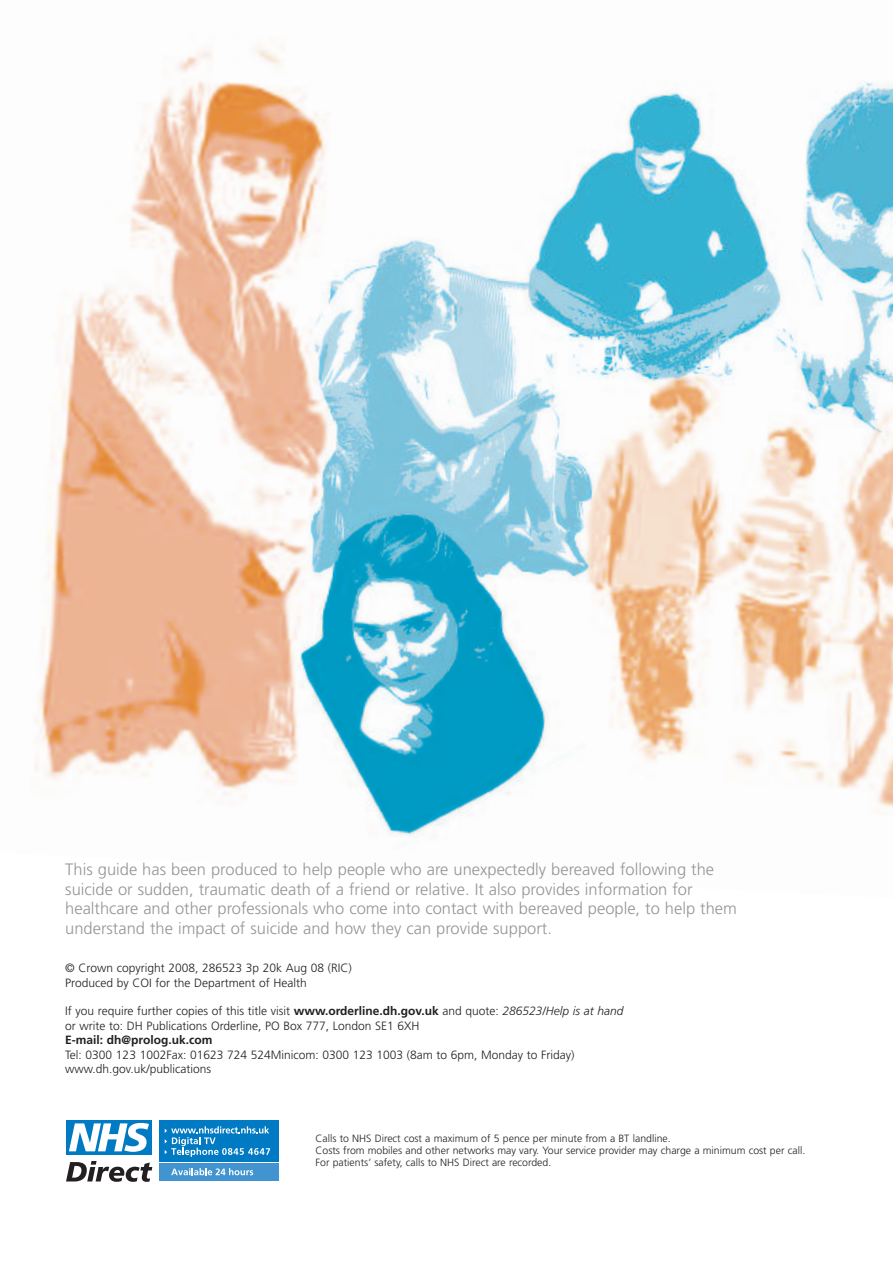
<style>
.page{position:relative;width:893px;height:1263px;background:#fff}
.page>*{position:absolute;margin:0;border:0;box-sizing:border-box;transform-origin:0 0}
.t1{font:300 16.5px/19.5px "Frutiger";color:#939598}
.t2{font:300 12px/14.4px "Frutiger";color:#231f20}
.t3{font:700 12px "Frutiger";color:#231f20}
.t4{font:300 10.5px/12px "Frutiger";color:#231f20}
.s1{font-weight:700}
.s2{font-style:italic}
</style>
<div class="page">
<img style="left:34px;top:43px;width:859px;height:795px">
<div style="left:160px;top:1120px;width:119px;height:42px;background:#007ac2"></div>
<div style="left:160px;top:1163px;width:119px;height:18px;background:#4194d0"></div>
<svg style="left:66px;top:1161px;width:86px;height:21px"></svg>
<div style="left:66px;top:1120px;width:86px;height:35px;background:#007ac2"></div>
<svg style="left:69px;top:1123px;width:80px;height:29px"></svg>
<svg style="left:171px;top:1168px;width:82px;height:7px"></svg>
<svg style="left:165px;top:1126px;width:105px;height:31px"></svg>
<p class="t1" style="left:65px;top:861px;width:673px">This guide has been produced to help people who are unexpectedly bereaved following the suicide or sudden, traumatic death of a friend or relative. It also provides information for healthcare and other professionals who come into contact with bereaved people, to help them understand the impact of suicide and how they can provide support.</p>
<p class="t2" style="left:65px;top:962px;width:288px">© Crown copyright 2008, 286523 3p 20k Aug 08 (RIC)<br>Produced by COI for the Department of Health</p>
<p class="t2" style="left:65px;top:1005px;width:560px">If you require further copies of this title visit <span class="s1">www.orderline.dh.gov.uk</span> and quote: <span class="s2">286523/Help is at hand </span>or write to: DH Publications Orderline, PO Box 777, London SE1 6XH</p>
<p class="t3" style="left:65px;top:1035px;width:149px">E-mail: dh@prolog.uk.com</p>
<p class="t2" style="left:65px;top:1048px;width:511px">Tel: 0300 123 1002Fax: 01623 724 524Minicom: 0300 123 1003 (8am to 6pm, Monday to Friday) www.dh.gov.uk/publications</p>
<p class="t4" style="left:316px;top:1133px;width:491px">Calls to NHS Direct cost a maximum of 5 pence per minute from a BT landline.<br>Costs from mobiles and other networks may vary. Your service provider may charge a minimum cost per call.<br>For patients’ safety, calls to NHS Direct are recorded.</p>
</div>
